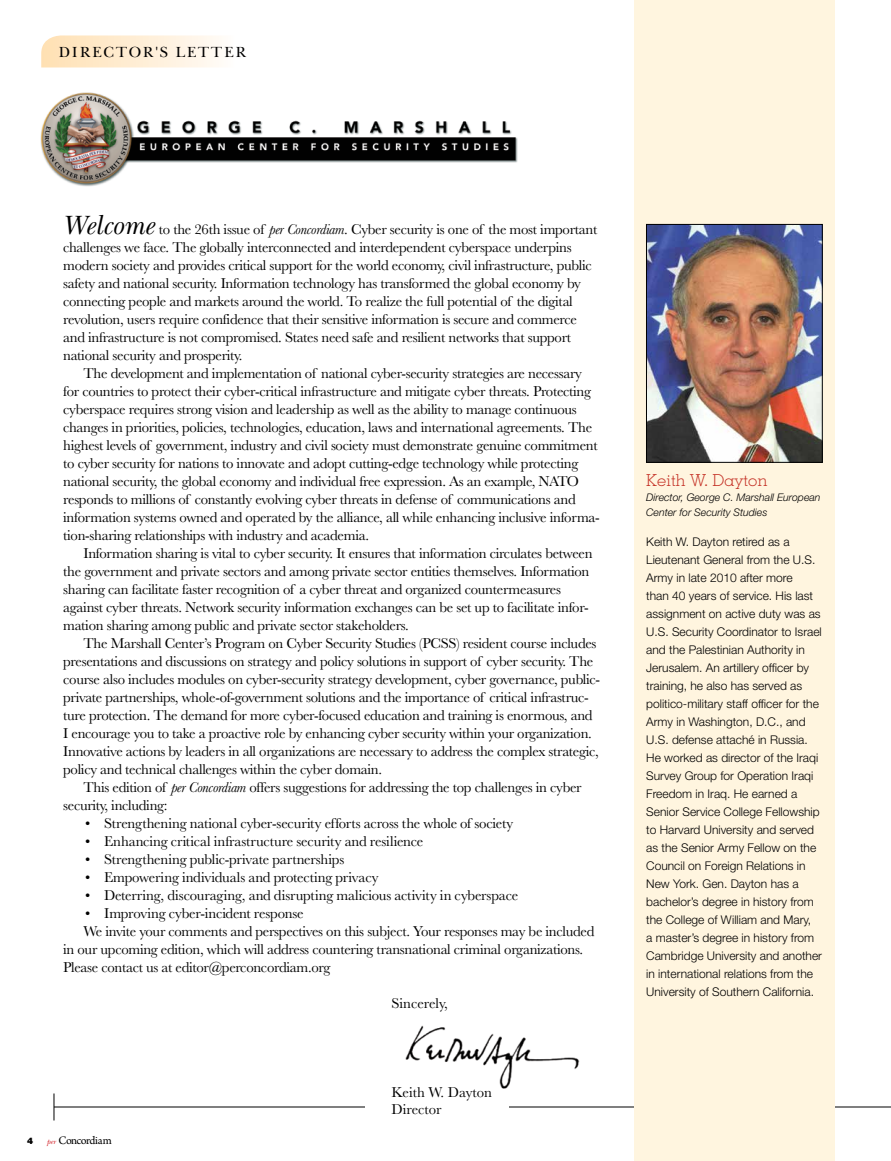
<style>
.page{position:relative;width:891px;height:1161px;background:#fff}
.page>*{position:absolute;margin:0;border:0;box-sizing:border-box;transform-origin:0 0}
.t1{font:300 16.5px "Memphis LT Std";color:#c32d22}
.t2{font:15px "Baskerville Cyr LT Std Upright";letter-spacing:.1em;color:#000}
.t3{font:14.85px/18px "Baskerville";letter-spacing:-.02em;color:#000}
.t4{font:14.85px/17.7px "Baskerville";color:#000}
.t5{font:300 12px/18px "Helvetica Neue LT Std";color:#000}
.t6{font:12px "Arno Pro";letter-spacing:-.05em;color:#000}
.t7{font:italic 300 10.5px/15px "Helvetica Neue LT Std";color:#000}
.t8{font:900 9px "Helvetica Neue LT Std";color:#000}
.s1{font-family:"Baskerville Cyr LT Std Incline";font-size:27px}
.s2{font-style:italic}
.s3{font-family:"New Baskerville Std";font-style:italic;font-size:7.5px;color:#d2232a}
</style>
<div class="page">
<hr style="left:54px;top:1107px;width:837px;height:1px;background:#000">
<svg style="left:54px;top:1094px;width:1px;height:26px"></svg>
<div style="left:365px;top:1100px;width:144px;height:14px;background:#fff"></div>
<div style="left:634px;top:0;width:201px;height:1161px;background:#fff5df"></div>
<img style="left:648px;top:226px;width:173px;height:235px">
<div style="left:646px;top:224px;width:177px;height:239px;border:1px solid #000"></div>
<svg style="left:41px;top:35px;width:178px;height:33px"></svg>
<img style="left:405px;top:1025px;width:175px;height:64px">
<img style="left:40px;top:92px;width:478px;height:95px">
<p class="t2" style="left:58px;top:44px;width:189px">DIRECTOR'S LETTER</p>
<p class="t3" style="left:63px;top:220px;width:536px"><span class="s1">Welcome</span> to the 26th issue of <span class="s2">per Concordiam</span>. Cyber security is one of the most important challenges we face. The globally interconnected and interdependent cyberspace underpins modern society and provides critical support for the world economy, civil infrastructure, public safety and national security. Information technology has transformed the global economy by connecting people and markets around the world. To realize the full potential of the digital revolution, users require confidence that their sensitive information is secure and commerce and infrastructure is not compromised. States need safe and resilient networks that support national security and prosperity.</p>
<p class="t3" style="left:63px;top:364px;width:538px;text-indent:20px">The development and implementation of national cyber-security strategies are necessary for countries to protect their cyber-critical infrastructure and mitigate cyber threats. Protecting cyberspace requires strong vision and leadership as well as the ability to manage continuous changes in priorities, policies, technologies, education, laws and international agreements. The highest levels of government, industry and civil society must demonstrate genuine commitment to cyber security for nations to innovate and adopt cutting-edge technology while protecting national security, the global economy and individual free expression. As an example, NATO responds to millions of constantly evolving cyber threats in defense of communications and information systems owned and operated by the alliance, all while enhancing inclusive informa&shy;tion-sharing relationships with industry and academia.</p>
<p class="t3" style="left:63px;top:544px;width:531px;text-indent:20px">Information sharing is vital to cyber security. It ensures that information circulates between the government and private sectors and among private sector entities themselves. Information sharing can facilitate faster recognition of a cyber threat and organized countermeasures against cyber threats. Network security information exchanges can be set up to facilitate infor&shy;mation sharing among public and private sector stakeholders.</p>
<p class="t3" style="left:63px;top:634px;width:538px;text-indent:20px">The Marshall Center’s Program on Cyber Security Studies (PCSS) resident course includes presentations and discussions on strategy and policy solutions in support of cyber security. The course also includes modules on cyber-security strategy development, cyber governance, public&shy;private partnerships, whole-of-government solutions and the importance of critical infrastruc&shy;ture protection. The demand for more cyber-focused education and training is enormous, and I encourage you to take a proactive role by enhancing cyber security within your organization.<br>Innovative actions by leaders in all organizations are necessary to address the complex strategic, policy and technical challenges within the cyber domain.</p>
<p class="t3" style="left:63px;top:778px;width:520px;text-indent:20px">This edition of <span class="s2">per Concordiam</span> offers suggestions for addressing the top challenges in cyber security, including:</p>
<p class="t3" style="left:85px;top:814px;width:430px">• Strengthening national cyber-security efforts across the whole of society</p>
<p class="t3" style="left:85px;top:832px;width:339px">• Enhancing critical infrastructure security and resilience</p>
<p class="t3" style="left:85px;top:850px;width:261px">• Strengthening public-private partnerships</p>
<p class="t3" style="left:85px;top:868px;width:295px">• Empowering individuals and protecting privacy</p>
<p class="t3" style="left:85px;top:886px;width:434px">• Deterring, discouraging, and disrupting malicious activity in cyberspace</p>
<p class="t3" style="left:85px;top:904px;width:220px">• Improving cyber-incident response</p>
<p class="t3" style="left:83px;top:922px;width:512px">We invite your comments and perspectives on this subject. Your responses may be included</p>
<p class="t3" style="left:63px;top:940px;width:522px">in our upcoming edition, which will address countering transnational criminal organizations.</p>
<p class="t3" style="left:63px;top:958px;width:269px">Please contact us at editor@perconcordiam.org</p>
<p class="t4" style="left:392px;top:995px;width:58px">Sincerely,</p>
<p class="t8" style="left:27px;top:1136px;width:8px">4</p>
<p class="t6" style="left:47px;top:1134px;width:66px"><span class="s3">per</span> Concordiam</p>
<p class="t4" style="left:392px;top:1083px;width:102px">Keith W. Dayton<br>Director</p>
<p class="t1" style="left:646px;top:470px;width:123px">Keith W. Dayton</p>
<p class="t7" style="left:646px;top:489px;width:176px">Director, George C. Marshall European<br>Center for Security Studies</p>
<p class="t5" style="left:646px;top:532px;width:177px">Keith W. Dayton retired as a<br>Lieutenant General from the U.S.<br>Army in late 2010 after more<br>than 40 years of service. His last assignment on active duty was as<br>U.S. Security Coordinator to Israel and the Palestinian Authority in<br>Jerusalem. An artillery officer by training, he also has served as politico-military staff officer for the<br>Army in Washington, D.C., and<br>U.S. defense attaché in Russia.<br>He worked as director of the Iraqi<br>Survey Group for Operation Iraqi<br>Freedom in Iraq. He earned a<br>Senior Service College Fellowship to Harvard University and served as the Senior Army Fellow on the<br>Council on Foreign Relations in<br>New York. Gen. Dayton has a bachelor’s degree in history from the College of William and Mary,<br>a master’s degree in history from<br>Cambridge University and another in international relations from the<br>University of Southern California.</p>
</div>
